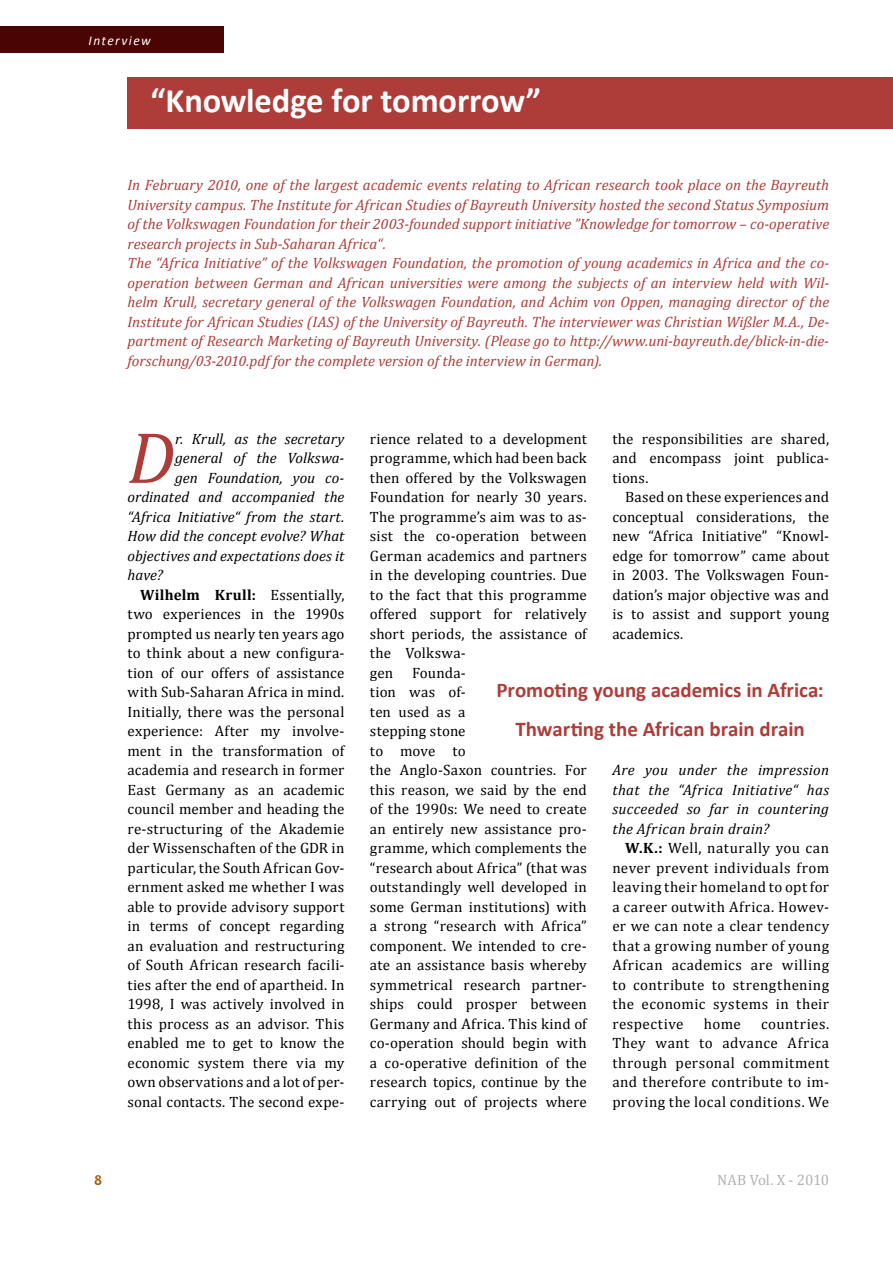
<style>
.page{position:relative;width:893px;height:1263px;background:#fff}
.page>*{position:absolute;margin:0;border:0;box-sizing:border-box;transform-origin:0 0}
.t1{font:italic 73.5px "Cambria";color:#ae3c38}
.t2{font:700 34.5px "Calibri";letter-spacing:-.005em;color:#fff}
.t3{font:700 21px/39px "Calibri";letter-spacing:-.005em;color:#ae3c38;text-align:center}
.t4{font:15px/19.5px "Cambria";letter-spacing:.01em;color:#000;text-align:justify}
.t5{font:italic 15px/19.5px "Cambria";color:#ae3c38}
.t6{font:italic 15px/19.5px "Cambria";letter-spacing:.01em;color:#000;text-align:justify}
.t7{font:700 15px "Cambria";letter-spacing:.02em;color:#000}
.t8{font:15px "Cambria";letter-spacing:-.01em;color:#b1b2b3}
.t9{font:700 15px "Candara";color:#9f5506}
.t10{font:italic 13.5px "Calibri";letter-spacing:.1em;color:#fff}
.s1{font-weight:400}
.s2{font-weight:700}
</style>
<div class="page">
<div style="left:0;top:26px;width:223px;height:27px;background:#4a0403"></div>
<div style="left:128px;top:78px;width:765px;height:51px;background:#ae3c38"></div>
<p class="t10" style="left:88px;top:31px;width:64px">Interview</p>
<h2 class="t2" style="left:151px;top:79px;width:392px">“Knowledge for tomorrow”</h2>
<p class="t5" style="left:128px;top:175px;width:703px">In February 2010, one of the largest academic events relating to African research took place on the Bayreuth University campus. The Institute for African Studies of Bayreuth University hosted the second Status Symposium of the Volkswagen Foundation for their 2003-founded support initiative ”Knowledge for tomorrow – co-operative research projects in Sub-Saharan Africa“.<br>The “Africa Initiative” of the Volkswagen Foundation, the promotion of young academics in Africa and the co&shy;operation between German and African universities were among the subjects of an interview held with Wil&shy;helm Krull, secretary general of the Volkswagen Foundation, and Achim von Oppen, managing director of the Institute for African Studies (IAS) of the University of Bayreuth. The interviewer was Christian Wißler M.A., De&shy;partment of Research Marketing of Bayreuth University. (Please go to http://www.uni-bayreuth.de/blick-in-die&shy;forschung/03-2010.pdf for the complete version of the interview in German).</p>
<h1 class="t1" style="left:128px;top:406px;width:49px">D</h1>
<p class="t6" style="left:175px;top:428px;width:171px">r. Krull, as the secretary</p>
<p class="t6" style="left:175px;top:448px;width:171px">general of the Volkswa-</p>
<p class="t6" style="left:175px;top:467px;width:171px">gen Foundation, you co-</p>
<p class="t6" style="left:128px;top:487px;width:218px">ordinated and accompanied the</p>
<p class="t6" style="left:128px;top:506px;width:218px">“Africa Initiative“ from the start.</p>
<p class="t6" style="left:128px;top:526px;width:218px">How did the concept evolve? What</p>
<p class="t6" style="left:128px;top:545px;width:218px">objectives and expectations does it</p>
<p class="t6" style="left:128px;top:565px;width:37px">have?</p>
<p class="t7" style="left:140px;top:584px;width:206px">Wilhelm Krull: <span class="s1">Essentially,</span></p>
<p class="t4" style="left:128px;top:604px;width:218px">two experiences in the 1990s</p>
<p class="t4" style="left:128px;top:624px;width:218px">prompted us nearly ten years ago</p>
<p class="t4" style="left:128px;top:643px;width:218px">to think about a new configura-</p>
<p class="t4" style="left:128px;top:663px;width:218px">tion of our offers of assistance</p>
<p class="t4" style="left:128px;top:682px;width:218px">with Sub-Saharan Africa in mind.</p>
<p class="t4" style="left:128px;top:702px;width:218px">Initially, there was the personal</p>
<p class="t4" style="left:128px;top:721px;width:218px">experience: After my involve-</p>
<p class="t4" style="left:128px;top:741px;width:218px">ment in the transformation of</p>
<p class="t4" style="left:128px;top:760px;width:218px">academia and research in former</p>
<p class="t4" style="left:128px;top:780px;width:218px">East Germany as an academic</p>
<p class="t4" style="left:128px;top:799px;width:218px">council member and heading the</p>
<p class="t4" style="left:128px;top:819px;width:218px">re-structuring of the Akademie</p>
<p class="t4" style="left:128px;top:838px;width:218px">der Wissenschaften of the GDR in</p>
<p class="t4" style="left:128px;top:858px;width:218px">particular, the South African Gov-</p>
<p class="t4" style="left:128px;top:877px;width:218px">ernment asked me whether I was</p>
<p class="t4" style="left:128px;top:897px;width:218px">able to provide advisory support</p>
<p class="t4" style="left:128px;top:916px;width:218px">in terms of concept regarding</p>
<p class="t4" style="left:128px;top:936px;width:218px">an evaluation and restructuring</p>
<p class="t4" style="left:128px;top:955px;width:218px">of South African research facili-</p>
<p class="t4" style="left:128px;top:975px;width:218px">ties after the end of apartheid. In</p>
<p class="t4" style="left:128px;top:994px;width:218px">1998, I was actively involved in</p>
<p class="t4" style="left:128px;top:1014px;width:218px">this process as an advisor. This</p>
<p class="t4" style="left:128px;top:1033px;width:218px">enabled me to get to know the</p>
<p class="t4" style="left:128px;top:1053px;width:218px">economic system there via my</p>
<p class="t4" style="left:128px;top:1072px;width:218px">own observations and a lot of per-</p>
<p class="t4" style="left:128px;top:1092px;width:218px">sonal contacts. The second expe-</p>
<p class="t4" style="left:612px;top:429px;width:218px">the responsibilities are shared, and encompass joint publica&shy;tions.</p>
<p class="t4" style="left:612px;top:487px;width:218px;text-indent:13px">Based on these experiences and conceptual considerations, the new “Africa Initiative” “Knowl&shy;edge for tomorrow” came about in 2003. The Volkswagen Foun&shy;dation’s major objective was and is to assist and support young academics.</p>
<p class="t4" style="left:370px;top:429px;width:218px;text-align:left">rience related to a development programme, which had been back then offered by the Volkswagen<br>Foundation for nearly 30 years.<br>The programme’s aim was to as&shy;sist the co-operation between<br>German academics and partners in the developing countries. Due to the fact that this programme offered support for relatively short periods, the assistance of the Volkswa-<br>gen</p>
<p class="t4" style="left:370px;top:663px;width:218px;text-align:left;text-indent:42px">Founda-<br>tion was of-<br>ten used as a<br>stepping stone<br>to move to<br>the Anglo-Saxon countries. For this reason, we said by the end of the 1990s: We need to create an entirely new assistance pro&shy;gramme, which complements the “research about Africa” (that was outstandingly well developed in some German institutions) with a strong “research with Africa” component. We intended to cre&shy;ate an assistance basis whereby symmetrical research partner&shy;ships could prosper between<br>Germany and Africa. This kind of co-operation should begin with a co-operative definition of the research topics, continue by the carrying out of projects where</p>
<h3 class="t3" style="left:497px;top:671px;width:329px">Promoting young academics in Africa:<br>Thwarting the African brain drain</h3>
<p class="t6" style="left:612px;top:760px;width:218px">Are you under the impression that the “Africa Initiative“ has succeeded so far in countering the African brain drain?</p>
<p class="t4" style="left:612px;top:838px;width:218px;text-indent:13px"><span class="s2">W.K.:</span> Well, naturally you can never prevent individuals from leaving their homeland to opt for a career outwith Africa. Howev&shy;er we can note a clear tendency that a growing number of young African academics are willing to contribute to strengthening the economic systems in their respective</p>
<p class="t4" style="left:704px;top:1014px;width:38px">home</p>
<p class="t4" style="left:612px;top:1014px;width:218px;text-indent:149px">countries.<br>They want to advance Africa through personal commitment and therefore contribute to im&shy;proving the local conditions. We</p>
<p class="t9" style="left:94px;top:1171px;width:10px">8</p>
<p class="t8" style="left:717px;top:1171px;width:114px">NAB Vol. X - 2010</p>
</div>
